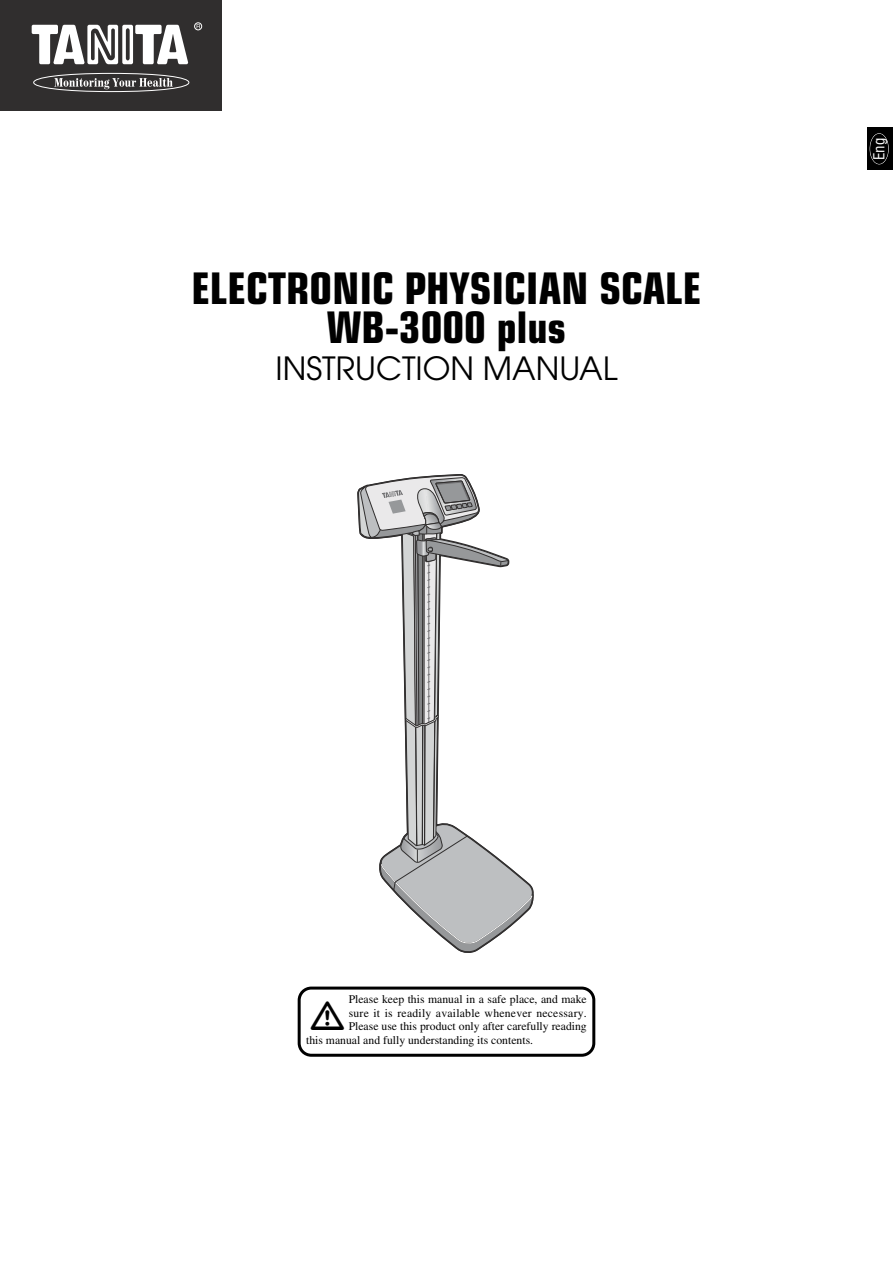
<style>
.page{position:relative;width:893px;height:1263px;background:#fff}
.page>*{position:absolute;margin:0;border:0;box-sizing:border-box;transform-origin:0 0}
.t1{font:700 condensed 43.65px/39px "Eurostile";letter-spacing:-.005em;color:#000;text-align:center}
.t2{font:31.95px "Avant Garde";color:#000}
.t3{font:condensed 14.85px "Helvetica";color:#fff}
.t4{font:11.7px "Times";color:#000}
.t5{font:11.7px "Times";letter-spacing:.02em;color:#000}
</style>
<div class="page">
<div style="left:867px;top:128px;width:26px;height:42px;background:#000"></div>
<div style="left:870px;top:133px;width:19px;height:31px;border:1px solid #fff;border-radius:50%"></div>
<div style="left:0;top:0;width:221px;height:111px;background:#302e2e"></div>
<svg style="left:54px;top:78px;width:119px;height:11px"></svg>
<div style="left:33px;top:73px;width:156px;height:19px;border:1px solid #fff;border-radius:50%"></div>
<svg style="left:32px;top:25px;width:156px;height:39px"></svg>
<div style="left:194px;top:23px;width:8px;height:7px;border:1px solid #fff;border-radius:50%"></div>
<svg style="left:358px;top:474px;width:176px;height:479px"></svg>
<svg style="left:298px;top:986px;width:297px;height:71px"></svg>
<h1 class="t1" style="left:191px;top:272px;width:511px">ELECTRONIC PHYSICIAN SCALE<br>WB-3000 plus</h1>
<h2 class="t2" style="left:276px;top:357px;width:343px">INSTRUCTION MANUAL</h2>
<p class="t3" style="left:871px;top:160px;width:24px;rotate:-90deg">Eng</p>
<p class="t4" style="left:349px;top:995px;width:240px">Please keep this manual in a safe place, and make</p>
<p class="t5" style="left:349px;top:1008px;width:240px">sure it is readily available whenever necessary.</p>
<p class="t4" style="left:349px;top:1022px;width:240px">Please use this product only after carefully reading</p>
<p class="t4" style="left:306px;top:1035px;width:228px">this manual and fully understanding its contents.</p>
</div>
